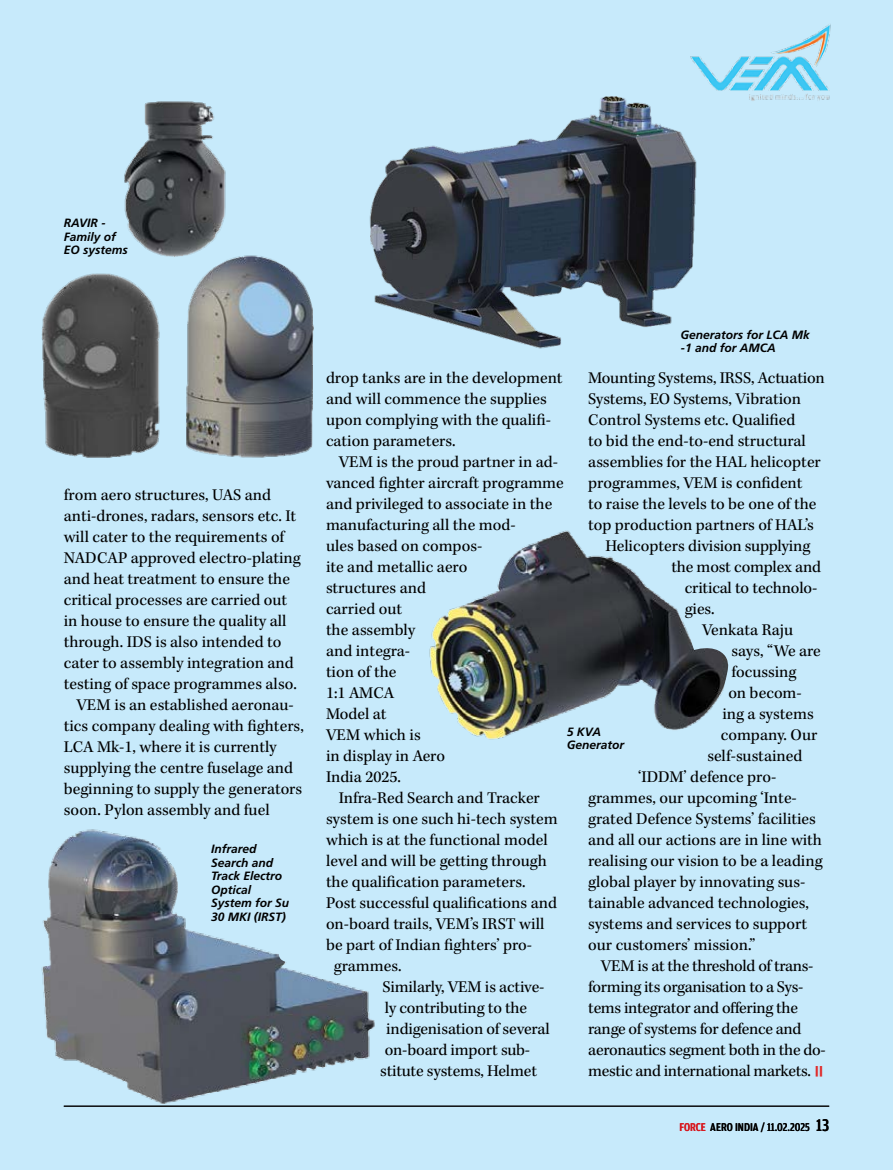
<style>
.page{position:relative;width:893px;height:1170px;background:#fff}
.page>*{position:absolute;margin:0;border:0;box-sizing:border-box;transform-origin:0 0}
.t1{font:16.8px/21px "Kepler Std";letter-spacing:-.005em;color:#000}
.t2{font:16.8px/21px "Kepler Std";letter-spacing:-.025em;color:#000}
.t3{font:italic 700 12px/13.5px "Frutiger";color:#000}
.t4{font:500 12px "DM Amplitude Cond";color:#000}
.s1{color:#d71920}
.s2{font-size:18px}
</style>
<div class="page">
<div style="left:0;top:0;width:893px;height:1169px;background:#c7eafb"></div>
<hr style="left:64px;top:1105px;width:765px;height:1px;background:#000">
<img style="left:41px;top:101px;width:273px;height:357px">
<img style="left:41px;top:829px;width:334px;height:275px">
<img style="left:369px;top:96px;width:328px;height:253px">
<img style="left:429px;top:530px;width:300px;height:210px">
<img style="left:686px;top:24px;width:145px;height:79px">
<p class="t3" style="left:64px;top:216px;width:66px">RAVIR -<br>Family of<br>EO systems</p>
<p class="t1" style="left:64px;top:484px;width:234px">from aero structures, UAS and anti-drones, radars, sensors etc. It will cater to the requirements of<br>NADCA</p>
<p class="t1" style="left:118px;top:547px;width:185px">P approved electro-plating</p>
<p class="t1" style="left:64px;top:568px;width:228px">and heat treatment to ensure the</p>
<p class="t1" style="left:64px;top:589px;width:225px">critical processes are carried out</p>
<p class="t1" style="left:64px;top:610px;width:224px">in house to ensure the quality all</p>
<p class="t1" style="left:64px;top:631px;width:219px">through. ID S is also intended to</p>
<p class="t1" style="left:64px;top:652px;width:232px">cater to assembly integration and</p>
<p class="t1" style="left:64px;top:673px;width:235px">testing of space programmes also.</p>
<p class="t1" style="left:77px;top:694px;width:13px">VEM</p>
<p class="t1" style="left:64px;top:694px;width:242px;text-indent:51px">is an established aeronau&shy;tics company dealing with fighters,<br>LCA Mk-1, where it is currently supplying the centre fuselage and beginning to supply the generators soon. Pylon assembly and fuel</p>
<p class="t3" style="left:211px;top:842px;width:80px">Infrared<br>Search and<br>Track Electro<br>Optical<br>System for Su<br>30 MKI (IRST)</p>
<p class="t3" style="left:680px;top:328px;width:131px">Generators for LCA Mk -1 and for AMCA</p>
<p class="t1" style="left:326px;top:367px;width:238px">drop tanks are in the development</p>
<p class="t1" style="left:326px;top:388px;width:222px">and will commence the supplies</p>
<p class="t1" style="left:326px;top:409px;width:226px">upon complying with the qualifi-</p>
<p class="t1" style="left:326px;top:430px;width:131px">cation parameters.</p>
<p class="t1" style="left:339px;top:451px;width:13px">VEM</p>
<p class="t1" style="left:588px;top:367px;width:238px">Mounting Systems, IRSS, Actuation<br>Systems, EO Systems, Vibration<br>Control Systems etc. Qualified<br>to bid the end-to-end structural assemblies for the HAL helicopter programmes, VEM</p>
<p class="t1" style="left:326px;top:451px;width:239px;text-indent:51px">is the proud partner in ad&shy;vanced fighter aircraft programme and privileged to associate in the manufacturing all the mod-<br>ules based on compos-<br>ite and metallic aero<br>structures and<br>carried out<br>the assembly<br>and integra-<br>tion of the<br>1:1 AMCA<br>Model at<br>VEM</p>
<p class="t1" style="left:721px;top:472px;width:83px">is confident</p>
<p class="t1" style="left:588px;top:493px;width:230px">to raise the levels to be one of the</p>
<p class="t1" style="left:588px;top:514px;width:227px">top production partners of HAL’s</p>
<p class="t1" style="left:605px;top:535px;width:207px">Helicopters division supplying</p>
<p class="t1" style="left:671px;top:556px;width:151px">the most complex and</p>
<p class="t1" style="left:685px;top:577px;width:134px">critical to technolo-</p>
<p class="t1" style="left:685px;top:598px;width:31px">gies.</p>
<p class="t1" style="left:702px;top:619px;width:93px">Venkata Raju</p>
<p class="t1" style="left:731px;top:640px;width:91px">says, “We are</p>
<p class="t1" style="left:731px;top:661px;width:67px">focussing</p>
<p class="t1" style="left:728px;top:682px;width:75px">on becom-</p>
<p class="t1" style="left:722px;top:703px;width:93px">ing a systems</p>
<p class="t1" style="left:721px;top:724px;width:98px">company. Our</p>
<p class="t1" style="left:707px;top:745px;width:97px">self-sustained</p>
<p class="t1" style="left:638px;top:766px;width:15px">‘IDDM</p>
<p class="t1" style="left:684px;top:766px;width:94px">’ defence pro-</p>
<p class="t1" style="left:588px;top:787px;width:210px">grammes, our upcoming ‘Inte-</p>
<p class="t1" style="left:588px;top:808px;width:229px">grated Defence Systems’ facilities</p>
<p class="t1" style="left:588px;top:829px;width:235px">and all our actions are in line with</p>
<p class="t1" style="left:588px;top:850px;width:236px">realising our vision to be a leading</p>
<p class="t1" style="left:588px;top:871px;width:219px">global player by innovating sus-</p>
<p class="t1" style="left:588px;top:892px;width:222px">tainable advanced technologies,</p>
<p class="t1" style="left:588px;top:913px;width:220px">systems and services to support</p>
<p class="t1" style="left:588px;top:934px;width:169px">our customers’ mission.”</p>
<p class="t1" style="left:601px;top:955px;width:13px">VEM</p>
<p class="t3" style="left:567px;top:724px;width:59px">5 KVA<br>Generator</p>
<p class="t1" style="left:326px;top:724px;width:121px;text-indent:38px">which is<br>in display in Aero<br>India 2025.</p>
<p class="t1" style="left:326px;top:787px;width:233px;text-indent:13px">Infra-Red Search and Tracker system is one such hi-tech system which is at the functional model level and will be getting through the qualification parameters.<br>Post successful qualifications and on-board trails, VEM</p>
<p class="t1" style="left:470px;top:913px;width:76px">’s IRST will</p>
<p class="t1" style="left:326px;top:934px;width:208px">be part of Indian fighters’ pro-</p>
<p class="t1" style="left:334px;top:955px;width:69px">grammes.</p>
<p class="t1" style="left:383px;top:976px;width:78px">Similarly, VEM</p>
<p class="t1" style="left:485px;top:976px;width:61px">is active-</p>
<p class="t1" style="left:385px;top:997px;width:144px">ly contributing to the</p>
<p class="t1" style="left:386px;top:1018px;width:165px">indigenisation of several</p>
<p class="t1" style="left:385px;top:1039px;width:147px">on-board import sub-</p>
<p class="t1" style="left:380px;top:1060px;width:158px">stitute systems, Helmet</p>
<p class="t2" style="left:588px;top:955px;width:239px;text-indent:49px">is at the threshold of trans&shy;forming its organisation to a Sys&shy;tems integrator and offering the range of systems for defence and aeronautics segment both in the do&shy;mestic and international markets.</p>
<p class="t4" style="left:679px;top:1119px;width:151px"><span class="s1">FORCE</span> AERO INDIA / 11.02.2025 <span class="s2">13</span></p>
</div>
